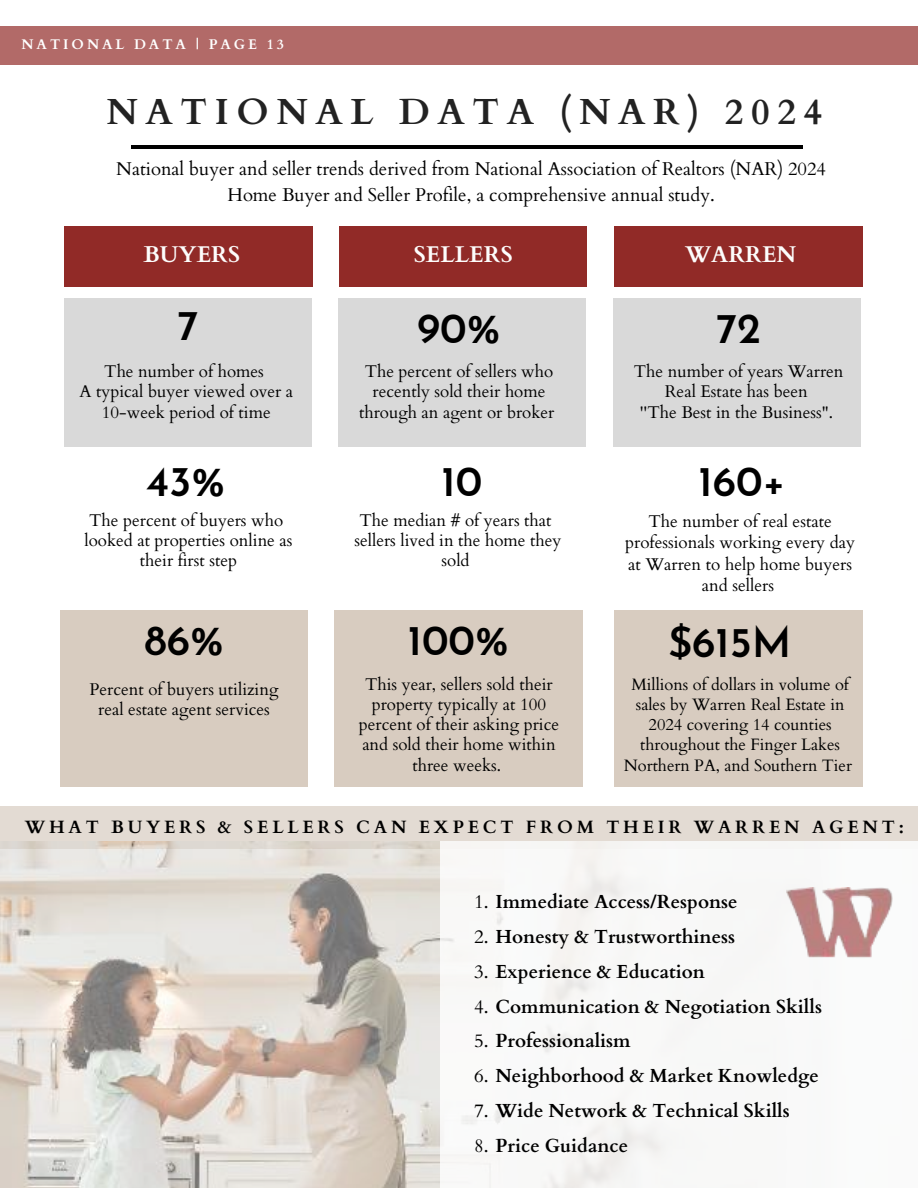
<style>
.page{position:relative;width:918px;height:1188px;background:#fff}
.page>*{position:absolute;margin:0;border:0;box-sizing:border-box;transform-origin:0 0}
.t1{font:600 42.45px "Josefin Sans";color:#000}
.t2{font:700 36.3px "Cardo";letter-spacing:.21em;color:#222}
.t3{font:700 22.8px "Cardo";color:#fdfdfc}
.t4{font:700 18.9px "Cardo";color:#000}
.t5{font:18.45px/25.8px "Cardo";color:#000;text-align:center}
.t6{font:700 17.85px "Cardo";letter-spacing:.21em;color:#000}
.t7{font:16.95px/20.2px "Cardo";color:#000;text-align:center}
.t8{font:16.5px/20.2px "Cardo";color:#000;text-align:center}
.t9{font:700 13.95px "Cardo";letter-spacing:.21em;color:#fff}
.s1{font-weight:400}
</style>
<div class="page">
<div style="left:0;top:806px;width:918px;height:43px;background:#e3dbd3"></div>
<img style="left:0;top:841px;width:440px;height:347px">
<hr style="left:132px;top:145px;width:671px;height:4px;background:#000">
<div style="left:64px;top:226px;width:248px;height:61px;background:#912a27"></div>
<div style="left:339px;top:226px;width:248px;height:61px;background:#912a27"></div>
<div style="left:614px;top:226px;width:249px;height:61px;background:#912a27"></div>
<div style="left:64px;top:298px;width:247px;height:149px;background:#d9d9d9"></div>
<div style="left:338px;top:298px;width:248px;height:149px;background:#d9d9d9"></div>
<div style="left:613px;top:298px;width:248px;height:149px;background:#d9d9d9"></div>
<div style="left:60px;top:611px;width:248px;height:176px;background:#d8ccc0"></div>
<div style="left:335px;top:611px;width:248px;height:176px;background:#d8ccc0"></div>
<div style="left:615px;top:611px;width:248px;height:176px;background:#d8ccc0"></div>
<div style="left:0;top:26px;width:918px;height:39px;background:#b26a68"></div>
<div style="left:440px;top:841px;width:478px;height:347px;background:#f8f8f8"></div>
<img style="left:787px;top:887px;width:105px;height:71px">
<p class="t9" style="left:22px;top:33px;width:264px">NATIONAL DATA | PAGE 13</p>
<h2 class="t2" style="left:106px;top:83px;width:717px">NATIONAL DATA (NAR) 2024</h2>
<p class="t5" style="left:116px;top:155px;width:711px">National buyer and seller trends derived from National Association of Realtors (NAR) 2024<br>Home Buyer and Seller Profile, a comprehensive annual study.</p>
<h3 class="t3" style="left:143px;top:236px;width:98px">BUYERS</h3>
<h3 class="t3" style="left:414px;top:236px;width:101px">SELLERS</h3>
<h3 class="t3" style="left:685px;top:236px;width:113px">WARREN</h3>
<h1 class="t1" style="left:178px;top:289px;width:23px">7</h1>
<h1 class="t1" style="left:417px;top:292px;width:85px">90%</h1>
<h1 class="t1" style="left:716px;top:292px;width:46px">72</h1>
<p class="t7" style="left:80px;top:360px;width:215px">The number of homes<br>A typical buyer viewed over a<br>10-week period of time</p>
<p class="t7" style="left:359px;top:360px;width:197px">The percent of sellers who recently sold their home through an agent or broker</p>
<p class="t7" style="left:634px;top:360px;width:211px">The number of years Warren<br>Real Estate has been<br>''The Best in the Business".</p>
<h1 class="t1" style="left:146px;top:444px;width:80px">43%</h1>
<h1 class="t1" style="left:442px;top:444px;width:42px">10</h1>
<h1 class="t1" style="left:698px;top:444px;width:89px">160+</h1>
<p class="t7" style="left:85px;top:509px;width:209px">The percent of buyers who looked at properties online as their first step</p>
<p class="t7" style="left:354px;top:509px;width:208px">The median # of years that sellers lived in the home they sold</p>
<p class="t7" style="left:625px;top:510px;width:232px;line-height:21.3px">The number of real estate professionals working every day at Warren to help home buyers and sellers</p>
<h1 class="t1" style="left:144px;top:604px;width:81px">86%</h1>
<h1 class="t1" style="left:408px;top:604px;width:102px">100%</h1>
<h1 class="t1" style="left:668px;top:606px;width:125px">$615M</h1>
<p class="t7" style="left:359px;top:673px;width:202px">This year, sellers sold their property typically at 100 percent of their asking price and sold their home within three weeks.</p>
<p class="t7" style="left:90px;top:679px;width:190px">Percent of buyers utilizing real estate agent services</p>
<p class="t8" style="left:624px;top:673px;width:230px">Millions of dollars in volume of sales by Warren Real Estate in<br>2024 covering 14 counties throughout the Finger Lakes<br>Northern PA, and Southern Tier</p>
<p class="t6" style="left:25px;top:813px;width:880px">WHAT BUYERS &amp; SELLERS CAN EXPECT FROM THEIR WARREN AGENT:</p>
<p class="t4" style="left:474px;top:886px;width:265px"><span class="s1">1.</span> Immediate Access/Response</p>
<p class="t4" style="left:474px;top:921px;width:263px"><span class="s1">2.</span> Honesty &amp; Trustworthiness</p>
<p class="t4" style="left:474px;top:956px;width:233px"><span class="s1">3.</span> Experience &amp; Education</p>
<p class="t4" style="left:474px;top:991px;width:349px"><span class="s1">4.</span> Communication &amp; Negotiation Skills</p>
<p class="t4" style="left:474px;top:1026px;width:158px"><span class="s1">5.</span> Professionalism</p>
<p class="t4" style="left:474px;top:1061px;width:346px"><span class="s1">6.</span> Neighborhood &amp; Market Knowledge</p>
<p class="t4" style="left:474px;top:1096px;width:317px"><span class="s1">7.</span> Wide Network &amp; Technical Skills</p>
<p class="t4" style="left:474px;top:1131px;width:156px"><span class="s1">8.</span> Price Guidance</p>
</div>
